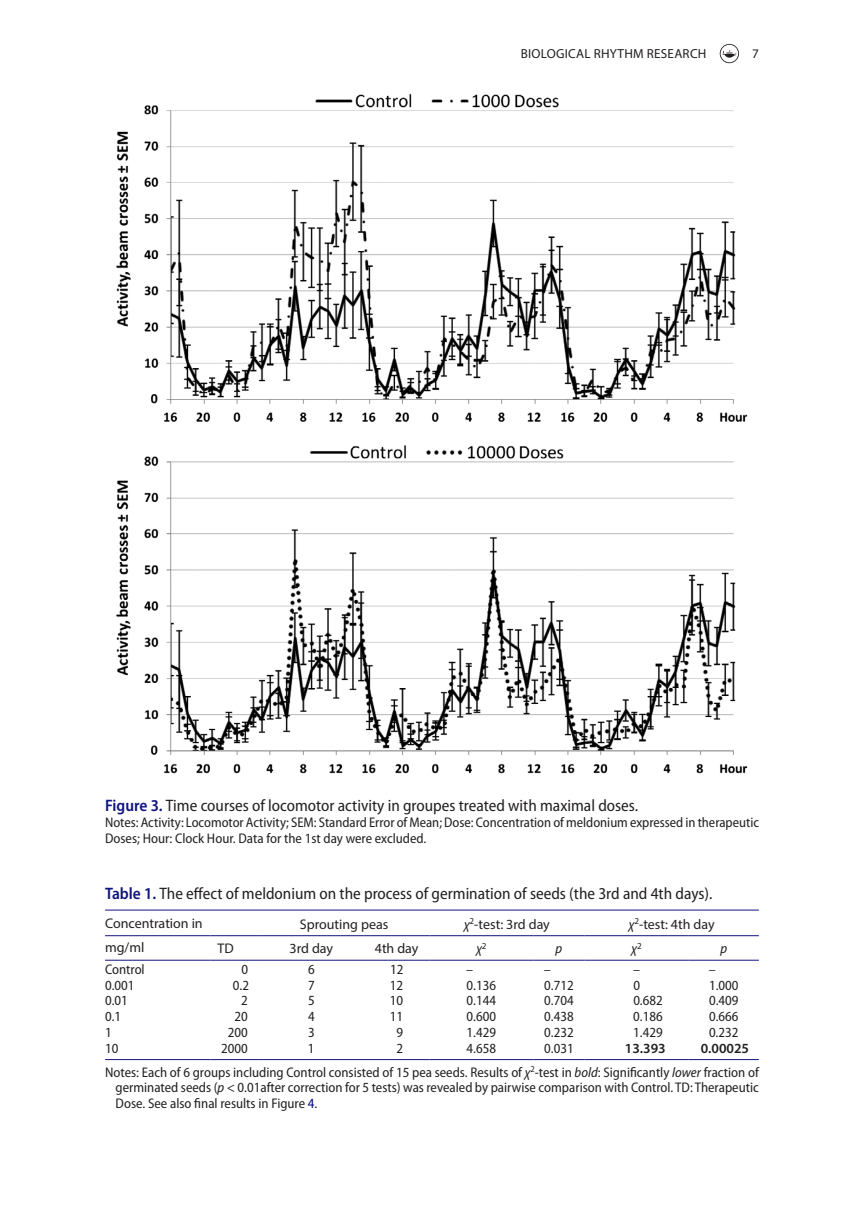
<style>
.page{position:relative;width:864px;height:1231px;background:#fff}
.page>*{position:absolute;margin:0;border:0;box-sizing:border-box;transform-origin:0 0}
.t1{font:semi-condensed 16.62px "Myriad Pro";color:#231f20}
.t2{font:semi-condensed 14px/15.8px "Myriad Pro";color:#231f20}
.t3{font:14px "Myriad Pro";color:#231f20}
.t4{font:600 14px "Myriad Pro";color:#231f20}
.t5{font:italic semi-condensed 14px "Myriad Pro";color:#231f20}
.t6{font:13.12px "Myriad Pro";letter-spacing:.02em;color:#231f20}
.s1{font-weight:600;color:#10147e}
.s2{font-style:italic;font-stretch:semi-condensed}
.s3{font-style:italic}
.s4{color:#000080}
</style>
<div class="page">
<svg style="left:719px;top:44px;width:19px;height:19px"></svg>
<img style="left:116px;top:93px;width:632px;height:681px">
<hr style="left:105px;top:909px;width:653px;height:1px;background:#10147e">
<hr style="left:105px;top:935px;width:105px;height:1px;background:#10147e">
<hr style="left:105px;top:959px;width:105px;height:1px;background:#10147e">
<hr style="left:210px;top:935px;width:49px;height:1px;background:#10147e">
<hr style="left:210px;top:959px;width:49px;height:1px;background:#10147e">
<hr style="left:259px;top:935px;width:105px;height:1px;background:#10147e">
<hr style="left:259px;top:959px;width:105px;height:1px;background:#10147e">
<hr style="left:364px;top:935px;width:65px;height:1px;background:#10147e">
<hr style="left:364px;top:959px;width:65px;height:1px;background:#10147e">
<hr style="left:429px;top:935px;width:104px;height:1px;background:#10147e">
<hr style="left:429px;top:959px;width:104px;height:1px;background:#10147e">
<hr style="left:533px;top:935px;width:51px;height:1px;background:#10147e">
<hr style="left:533px;top:959px;width:51px;height:1px;background:#10147e">
<hr style="left:584px;top:935px;width:104px;height:1px;background:#10147e">
<hr style="left:584px;top:959px;width:104px;height:1px;background:#10147e">
<hr style="left:688px;top:935px;width:70px;height:1px;background:#10147e">
<hr style="left:688px;top:959px;width:70px;height:1px;background:#10147e">
<hr style="left:105px;top:1058px;width:105px;height:1px;background:#10147e">
<hr style="left:210px;top:1058px;width:49px;height:1px;background:#10147e">
<hr style="left:259px;top:1058px;width:105px;height:1px;background:#10147e">
<hr style="left:364px;top:1058px;width:65px;height:1px;background:#10147e">
<hr style="left:429px;top:1058px;width:104px;height:1px;background:#10147e">
<hr style="left:533px;top:1058px;width:51px;height:1px;background:#10147e">
<hr style="left:584px;top:1058px;width:104px;height:1px;background:#10147e">
<hr style="left:688px;top:1058px;width:70px;height:1px;background:#10147e">
<p class="t6" style="left:520px;top:45px;width:187px">BIOLOGICAL RHYTHM RESEARCH</p>
<p class="t6" style="left:751px;top:45px;width:8px">7</p>
<p class="t1" style="left:105px;top:796px;width:534px"><span class="s1">Figure 3.</span> Time courses of locomotor activity in groupes treated with maximal doses.</p>
<p class="t2" style="left:105px;top:815px;width:655px">Notes: Activity: Locomotor Activity; SEM: Standard Error of Mean; Dose: Concentration of meldonium expressed in therapeutic<br>Doses; Hour: Clock Hour. Data for the 1st day were excluded.</p>
<p class="t1" style="left:105px;top:884px;width:608px"><span class="s1">Table 1.</span> The effect of meldonium on the process of germination of seeds (the 3rd and 4th days).</p>
<p class="t3" style="left:105px;top:914px;width:99px">Concentration in</p>
<p class="t3" style="left:300px;top:915px;width:90px">Sprouting peas</p>
<p class="t3" style="left:464px;top:915px;width:87px"><span class="s2">χ</span><sup>2</sup>-test: 3rd day</p>
<p class="t3" style="left:628px;top:915px;width:87px"><span class="s2">χ</span><sup>2</sup>-test: 4th day</p>
<p class="t3" style="left:105px;top:938px;width:41px">mg/ml</p>
<p class="t3" style="left:217px;top:939px;width:18px">TD</p>
<p class="t3" style="left:289px;top:939px;width:45px">3rd day</p>
<p class="t3" style="left:374px;top:939px;width:45px">4th day</p>
<p class="t5" style="left:476px;top:940px;width:12px">χ<sup>2</sup></p>
<p class="t5" style="left:555px;top:940px;width:8px">p</p>
<p class="t5" style="left:631px;top:940px;width:12px">χ<sup>2</sup></p>
<p class="t5" style="left:720px;top:940px;width:8px">p</p>
<p class="t2" style="left:105px;top:961px;width:41px">Control</p>
<p class="t2" style="left:241px;top:961px;width:8px">0</p>
<p class="t2" style="left:308px;top:961px;width:8px">6</p>
<p class="t2" style="left:390px;top:961px;width:15px">12</p>
<p class="t2" style="left:466px;top:961px;width:8px">–</p>
<p class="t2" style="left:543px;top:961px;width:8px">–</p>
<p class="t2" style="left:632px;top:961px;width:8px">–</p>
<p class="t2" style="left:708px;top:961px;width:8px">–</p>
<p class="t2" style="left:105px;top:977px;width:31px">0.001</p>
<p class="t2" style="left:233px;top:977px;width:18px">0.2</p>
<p class="t2" style="left:308px;top:977px;width:8px">7</p>
<p class="t2" style="left:390px;top:977px;width:15px">12</p>
<p class="t2" style="left:466px;top:977px;width:31px">0.136</p>
<p class="t2" style="left:544px;top:977px;width:31px">0.712</p>
<p class="t2" style="left:633px;top:977px;width:8px">0</p>
<p class="t2" style="left:708px;top:977px;width:31px">1.000</p>
<p class="t2" style="left:105px;top:992px;width:24px">0.01</p>
<p class="t2" style="left:241px;top:992px;width:8px">2</p>
<p class="t2" style="left:308px;top:992px;width:8px">5</p>
<p class="t2" style="left:390px;top:992px;width:15px">10</p>
<p class="t2" style="left:466px;top:992px;width:31px">0.144</p>
<p class="t2" style="left:544px;top:992px;width:31px">0.704</p>
<p class="t2" style="left:633px;top:992px;width:31px">0.682</p>
<p class="t2" style="left:708px;top:992px;width:31px">0.409</p>
<p class="t2" style="left:105px;top:1008px;width:18px">0.1</p>
<p class="t2" style="left:234px;top:1008px;width:15px">20</p>
<p class="t2" style="left:308px;top:1008px;width:8px">4</p>
<p class="t2" style="left:390px;top:1008px;width:15px">11</p>
<p class="t2" style="left:466px;top:1008px;width:31px">0.600</p>
<p class="t2" style="left:544px;top:1008px;width:31px">0.438</p>
<p class="t2" style="left:633px;top:1008px;width:31px">0.186</p>
<p class="t2" style="left:708px;top:1008px;width:31px">0.666</p>
<p class="t2" style="left:105px;top:1024px;width:8px">1</p>
<p class="t2" style="left:228px;top:1024px;width:21px">200</p>
<p class="t2" style="left:308px;top:1024px;width:8px">3</p>
<p class="t2" style="left:396px;top:1024px;width:8px">9</p>
<p class="t2" style="left:466px;top:1024px;width:31px">1.429</p>
<p class="t2" style="left:544px;top:1024px;width:31px">0.232</p>
<p class="t2" style="left:633px;top:1024px;width:31px">1.429</p>
<p class="t2" style="left:708px;top:1024px;width:31px">0.232</p>
<p class="t2" style="left:105px;top:1040px;width:15px">10</p>
<p class="t2" style="left:221px;top:1040px;width:28px">2000</p>
<p class="t2" style="left:308px;top:1040px;width:8px">1</p>
<p class="t2" style="left:396px;top:1040px;width:8px">2</p>
<p class="t2" style="left:466px;top:1040px;width:31px">4.658</p>
<p class="t2" style="left:544px;top:1040px;width:31px">0.031</p>
<p class="t4" style="left:624px;top:1038px;width:42px">13.393</p>
<p class="t4" style="left:700px;top:1038px;width:50px">0.00025</p>
<p class="t2" style="left:115px;top:1064px;width:644px;text-align:justify;text-indent:-10px">Notes: Each of 6 groups including Control consisted of 15 pea seeds. Results of <span class="s3">χ</span><sup>2</sup>-test in <span class="s3">bold</span>: Significantly <span class="s3">lower</span> fraction of germinated seeds (<span class="s3">p</span> &lt; 0.01after correction for 5 tests) was revealed by pairwise comparison with Control. TD: Therapeutic Dose. See also final results in Figure <span class="s4">4</span>.</p>
</div>
